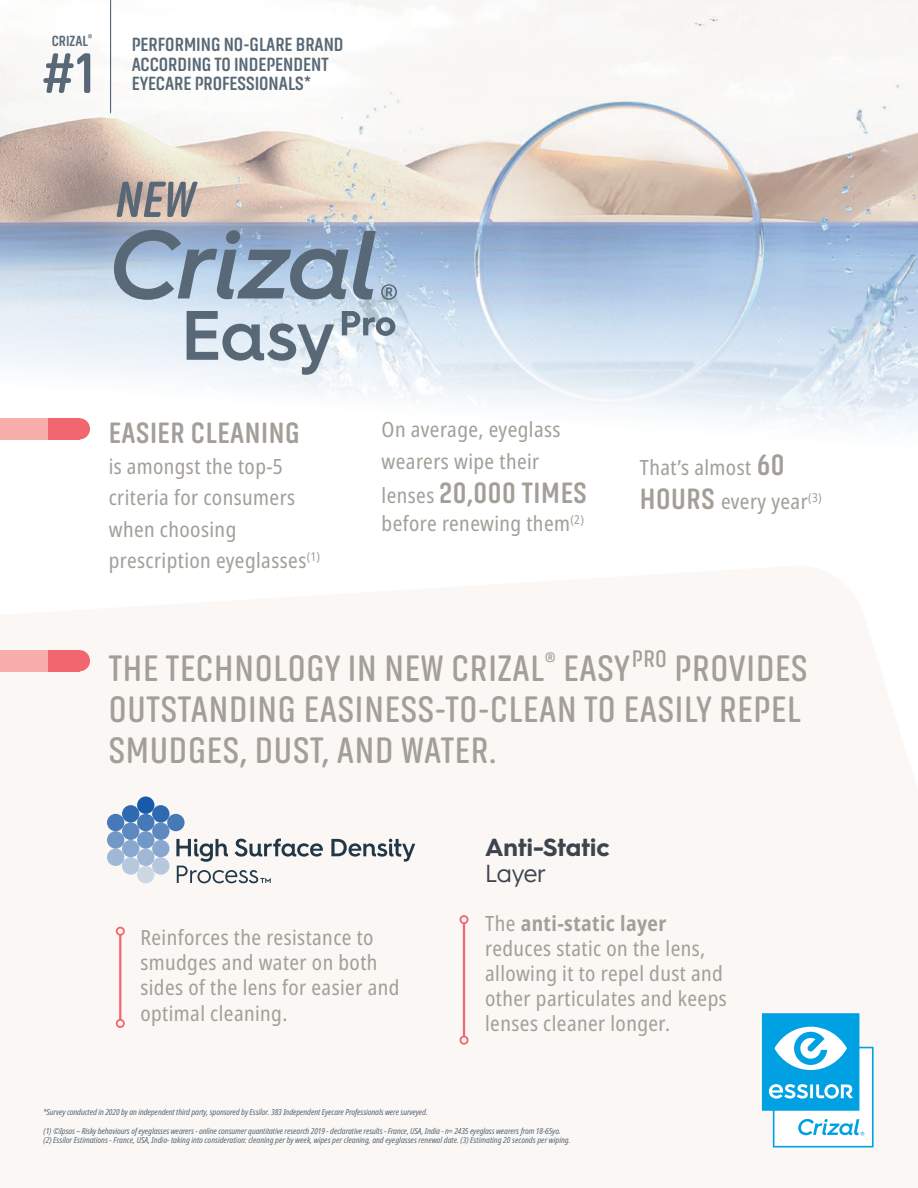
<style>
.page{position:relative;width:918px;height:1188px;background:#fff}
.page>*{position:absolute;margin:0;border:0;box-sizing:border-box;transform-origin:0 0}
.t1{font:italic 700 51.75px "Akhand Soft";color:#586876}
.t2{font:600 37.8px/41px "Akhand Soft";letter-spacing:.02em;color:#a39f98}
.t3{font:700 30px "Akhand Soft";letter-spacing:.02em;color:#a39f98}
.t4{font:700 24.75px "Hurme Geometric Sans 3";color:#3d444f}
.t5{font:24.75px "Hurme Geometric Sans 3";letter-spacing:-.01em;color:#3d444f}
.t6{font:condensed 21px/25.2px "Noto Sans";letter-spacing:.02em;color:#a39f98}
.t7{font:700 19.5px/19.5px "Akhand Soft";color:#586876}
.t8{font:700 15px "Akhand Soft";color:#586876}
.t9{font:italic condensed 8.25px "Noto Sans";letter-spacing:-.01em;color:#586876}
.s1{font-family:"Noto Sans";font-weight:400;font-stretch:condensed;font-size:21px}
.s2{font-family:"Akhand Soft";font-weight:700;font-stretch:normal;font-size:30px}
.s3{font-weight:700}
</style>
<div class="page">
<img style="left:0;top:0;width:918px;height:440px">
<div style="left:0;top:566px;width:918px;height:622px;background:#faf7f4"></div>
<div style="left:137px;top:796px;width:17px;height:18px;background:#185aaa;border-radius:50%"></div>
<div style="left:137px;top:814px;width:17px;height:17px;background:#4579b8;border-radius:50%"></div>
<div style="left:137px;top:831px;width:17px;height:18px;background:#7298c7;border-radius:50%"></div>
<div style="left:137px;top:849px;width:17px;height:17px;background:#a0b8d6;border-radius:50%"></div>
<div style="left:137px;top:866px;width:17px;height:17px;background:#cdd8e5;border-radius:50%"></div>
<div style="left:167px;top:814px;width:18px;height:17px;background:#4579b8;border-radius:50%"></div>
<div style="left:107px;top:814px;width:17px;height:17px;background:#4579b8;border-radius:50%"></div>
<div style="left:107px;top:831px;width:17px;height:18px;background:#7298c7;border-radius:50%"></div>
<div style="left:107px;top:849px;width:17px;height:17px;background:#a0b8d6;border-radius:50%"></div>
<div style="left:122px;top:805px;width:17px;height:18px;background:#2f6ab1;border-radius:50%"></div>
<div style="left:122px;top:823px;width:17px;height:17px;background:#5c89c0;border-radius:50%"></div>
<div style="left:122px;top:840px;width:17px;height:17px;background:#89a8cf;border-radius:50%"></div>
<div style="left:122px;top:857px;width:17px;height:18px;background:#b6c8dd;border-radius:50%"></div>
<div style="left:152px;top:840px;width:18px;height:17px;background:#89a8cf;border-radius:50%"></div>
<svg style="left:152px;top:857px;width:18px;height:18px"></svg>
<svg style="left:152px;top:805px;width:18px;height:18px"></svg>
<div style="left:152px;top:823px;width:18px;height:17px;background:#5c89c0;border-radius:50%"></div>
<svg style="left:176px;top:839px;width:147px;height:44px"></svg>
<svg style="left:331px;top:839px;width:84px;height:23px"></svg>
<hr style="left:119px;top:935px;width:2px;height:85px;background:#f1666f">
<div style="left:116px;top:927px;width:9px;height:9px;border:2px solid #f1666f;border-radius:50%"></div>
<div style="left:116px;top:1019px;width:9px;height:9px;border:2px solid #f1666f;border-radius:50%"></div>
<hr style="left:463px;top:923px;width:2px;height:114px;background:#f1666f">
<div style="left:460px;top:915px;width:9px;height:9px;border:2px solid #f1666f;border-radius:50%"></div>
<div style="left:460px;top:1036px;width:9px;height:9px;border:2px solid #f1666f;border-radius:50%"></div>
<svg style="left:762px;top:1013px;width:112px;height:134px"></svg>
<svg style="left:110px;top:0;width:1px;height:113px"></svg>
<svg style="left:43px;top:53px;width:47px;height:40px"></svg>
<svg style="left:114px;top:230px;width:283px;height:70px;background:#8da2b8"></svg>
<svg style="left:187px;top:311px;width:147px;height:64px;background:#b6c2cc"></svg>
<svg style="left:342px;top:311px;width:53px;height:25px"></svg>
<div style="left:3px;top:418px;width:76px;height:21px;background:#f1666f"></div>
<div style="left:69px;top:418px;width:21px;height:21px;background:#f1666f;border-radius:50%"></div>
<div style="left:0;top:418px;width:48px;height:21px;background:#f8afab"></div>
<div style="left:3px;top:650px;width:76px;height:21px;background:#f1666f"></div>
<div style="left:69px;top:650px;width:21px;height:21px;background:#f1666f;border-radius:50%"></div>
<div style="left:0;top:650px;width:48px;height:21px;background:#f8afab"></div>
<p class="t8" style="left:52px;top:33px;width:42px">CRIZAL<sup>®</sup></p>
<p class="t7" style="left:132px;top:35px;width:213px">PERFORMING NO-GLARE BRAND<br>ACCORDING TO INDEPENDENT</p>
<p class="t7" style="left:132px;top:74px;width:181px">EYECARE PROFESSIONALS*</p>
<p class="t1" style="left:113px;top:172px;width:91px">NEW</p>
<p class="t3" style="left:109px;top:417px;width:193px">EASIER CLEANING</p>
<p class="t6" style="left:109px;top:454px;width:176px">is amongst the top-5</p>
<p class="t6" style="left:109px;top:486px;width:188px">criteria for consumers</p>
<p class="t6" style="left:109px;top:517px;width:129px">when choosing</p>
<p class="t6" style="left:109px;top:548px;width:213px">prescription eyeglasses<sup>(1)</sup></p>
<p class="t6" style="left:382px;top:415px;width:180px;line-height:31.2px">On average, eyeglass wearers wipe their</p>
<p class="t3" style="left:382px;top:477px;width:207px"><span class="s1">lenses</span> 20,000 TIMES</p>
<p class="t6" style="left:382px;top:511px;width:204px">before renewing them<sup>(2)</sup></p>
<p class="t6" style="left:640px;top:451px;width:183px;line-height:34.2px">That’s almost <span class="s2">60<br>HOURS</span> every year<sup>(3)</sup></p>
<p class="t2" style="left:109px;top:648px;width:700px">THE TECHNOLOGY IN NEW CRIZAL<sup>®</sup> EASY <sup>PRO</sup> PROVIDES<br>OUTSTANDING EASINESS-TO-CLEAN TO EASILY REPEL<br>SMUDGES, DUST, AND WATER.</p>
<p class="t6" style="left:140px;top:925px;width:261px">Reinforces the resistance to smudges and water on both sides of the lens for easier and optimal cleaning.</p>
<p class="t4" style="left:485px;top:830px;width:126px">Anti-Static</p>
<p class="t5" style="left:485px;top:856px;width:63px">Layer</p>
<p class="t6" style="left:485px;top:911px;width:243px">The <span class="s3">anti-static layer </span>reduces static on the lens, allowing it to repel dust and other particulates and keeps lenses cleaner longer.</p>
<p class="t9" style="left:43px;top:1106px;width:386px">*Survey conducted in 2020 by an independent third party, sponsored by Essilor. 383 Independent Eyecare Professionals were surveyed.</p>
<p class="t9" style="left:44px;top:1125px;width:519px">(1) ©Ipsos – Risky behaviours of eyeglasses wearers - online consumer quantitative research 2019 - declarative results - France, USA, India - n= 2435 eyeglass wearers from 18-65yo.</p>
<p class="t9" style="left:44px;top:1134px;width:529px">(2) Essilor Estimations - France, USA, India- taking into consideration: cleaning per by week, wipes per cleaning, and eyeglasses renewal date. (3) Estimating 20 seconds per wiping.</p>
</div>
